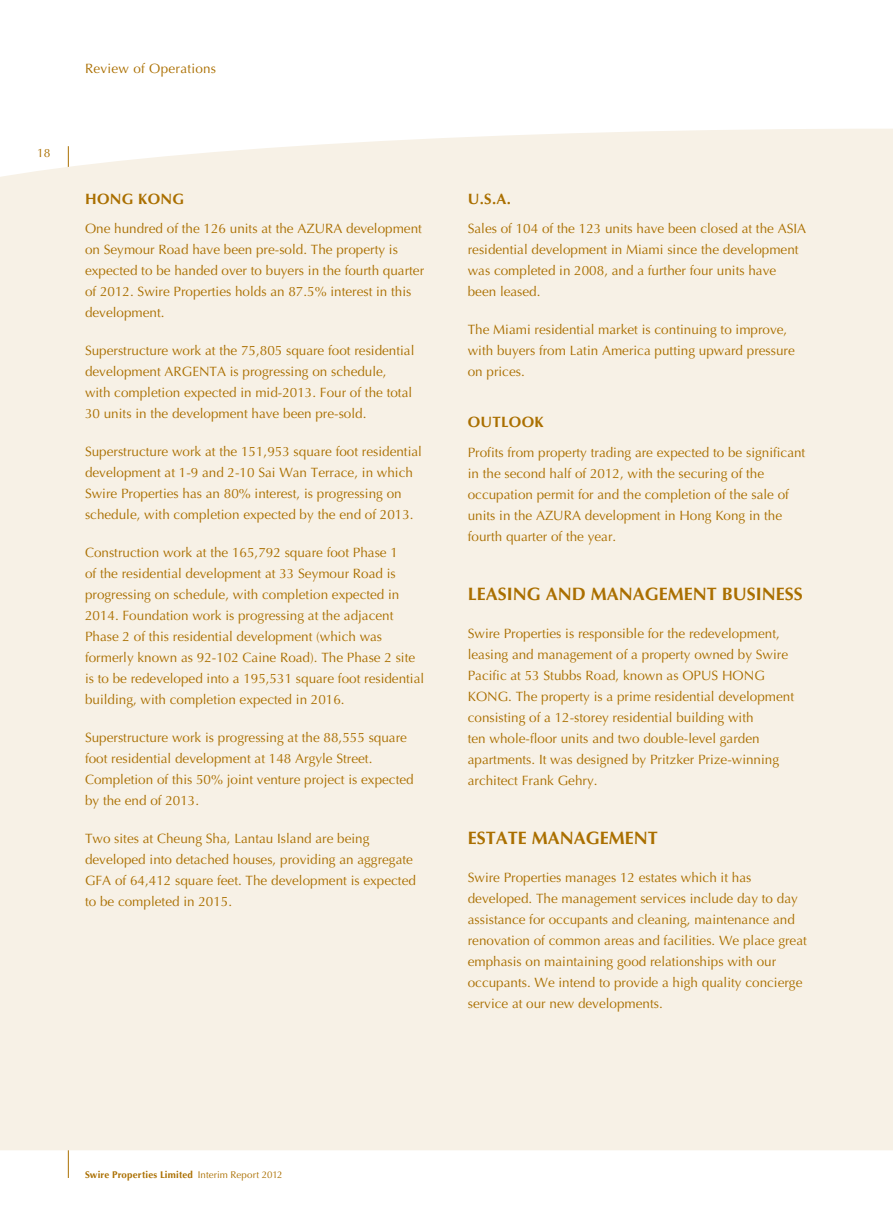
<style>
.page{position:relative;width:893px;height:1212px;background:#fff}
.page>*{position:absolute;margin:0;border:0;box-sizing:border-box;transform-origin:0 0}
.t1{font:700 18px "Optima LT Std";color:#aa6f00}
.t2{font:700 15px "Optima LT Std";letter-spacing:.02em;color:#aa6f00}
.t3{font:13.5px/21px "Optima LT Std";color:#aa6f00}
.t4{font:13.5px "Optima LT Std";letter-spacing:.02em;color:#aa6f00}
.t5{font:12px "Optima LT Std";color:#aa6f00}
.t6{font:700 9.75px "Optima LT Std";letter-spacing:.02em;color:#aa6f00}
.s1{font-weight:400}
</style>
<div class="page">
<hr style="left:68px;top:146px;width:1px;height:1032px;background:#aa6f00">
<div style="left:0;top:129px;width:892px;height:1021px;background:#f7f1e6"></div>
<svg style="left:892px;top:129px;width:1px;height:1021px"></svg>
<p class="t5" style="left:37px;top:146px;width:15px">18</p>
<p class="t4" style="left:85px;top:60px;width:133px">Review of Operations</p>
<p class="t2" style="left:85px;top:190px;width:101px">HONG KONG</p>
<p class="t3" style="left:85px;top:218px;width:341px">One hundred of the 126 units at the AZURA development on Seymour Road have been pre-sold. The property is expected to be handed over to buyers in the fourth quarter of 2012. Swire Properties holds an 87.5% interest in this development.</p>
<p class="t3" style="left:85px;top:340px;width:331px">Superstructure work at the 75,805 square foot residential development ARGENTA is progressing on schedule, with completion expected in mid-2013. Four of the total 30 units in the development have been pre-sold.</p>
<p class="t3" style="left:85px;top:441px;width:338px">Superstructure work at the 151,953 square foot residential development at 1-9 and 2-10 Sai Wan Terrace, in which Swire Properties has an 80% interest, is progressing on schedule, with completion expected by the end of 2013.</p>
<p class="t3" style="left:85px;top:542px;width:341px">Construction work at the 165,792 square foot Phase 1<br>of the residential development at 33 Seymour Road is progressing on schedule, with completion expected in 2014. Foundation work is progressing at the adjacent Phase 2 of this residential development (which was formerly known as 92-102 Caine Road). The Phase 2 site is to be redeveloped into a 195,531 square foot residential building, with completion expected in 2016.</p>
<p class="t3" style="left:85px;top:727px;width:330px">Superstructure work is progressing at the 88,555 square foot residential development at 148 Argyle Street.<br>Completion of this 50% joint venture project is expected by the end of 2013.</p>
<p class="t3" style="left:85px;top:828px;width:332px">Two sites at Cheung Sha, Lantau Island are being developed into detached houses, providing an aggregate GFA of 64,412 square feet. The development is expected to be completed in 2015.</p>
<p class="t2" style="left:468px;top:190px;width:45px">U.S.A.</p>
<p class="t3" style="left:468px;top:218px;width:340px">Sales of 104 of the 123 units have been closed at the ASIA residential development in Miami since the development was completed in 2008, and a further four units have been leased.</p>
<p class="t3" style="left:468px;top:319px;width:329px">The Miami residential market is continuing to improve, with buyers from Latin America putting upward pressure on prices.</p>
<p class="t2" style="left:468px;top:413px;width:76px">OUTLOOK</p>
<p class="t3" style="left:468px;top:442px;width:339px">Profits from property trading are expected to be significant in the second half of 2012, with the securing of the occupation permit for and the completion of the sale of units in the AZURA development in Hong Kong in the fourth quarter of the year.</p>
<h1 class="t1" style="left:468px;top:583px;width:327px">LEASING AND MANAGEMENT BUSINESS</h1>
<p class="t3" style="left:468px;top:623px;width:328px">Swire Properties is responsible for the redevelopment, leasing and management of a property owned by Swire Pacific at 53 Stubbs Road, known as OPUS HONG KONG. The property is a prime residential development consisting of a 12-storey residential building with<br>ten whole-floor units and two double-level garden apartments. It was designed by Pritzker Prize-winning architect Frank Gehry.</p>
<h1 class="t1" style="left:468px;top:828px;width:192px">ESTATE MANAGEMENT</h1>
<p class="t3" style="left:468px;top:867px;width:341px">Swire Properties manages 12 estates which it has developed. The management services include day to day assistance for occupants and cleaning, maintenance and renovation of common areas and facilities. We place great emphasis on maintaining good relationships with our occupants. We intend to provide a high quality concierge service at our new developments.</p>
<p class="t6" style="left:85px;top:1169px;width:199px">SWIRE PROPERTIES LIMITED <span class="s1">Interim Report 2012</span></p>
</div>
